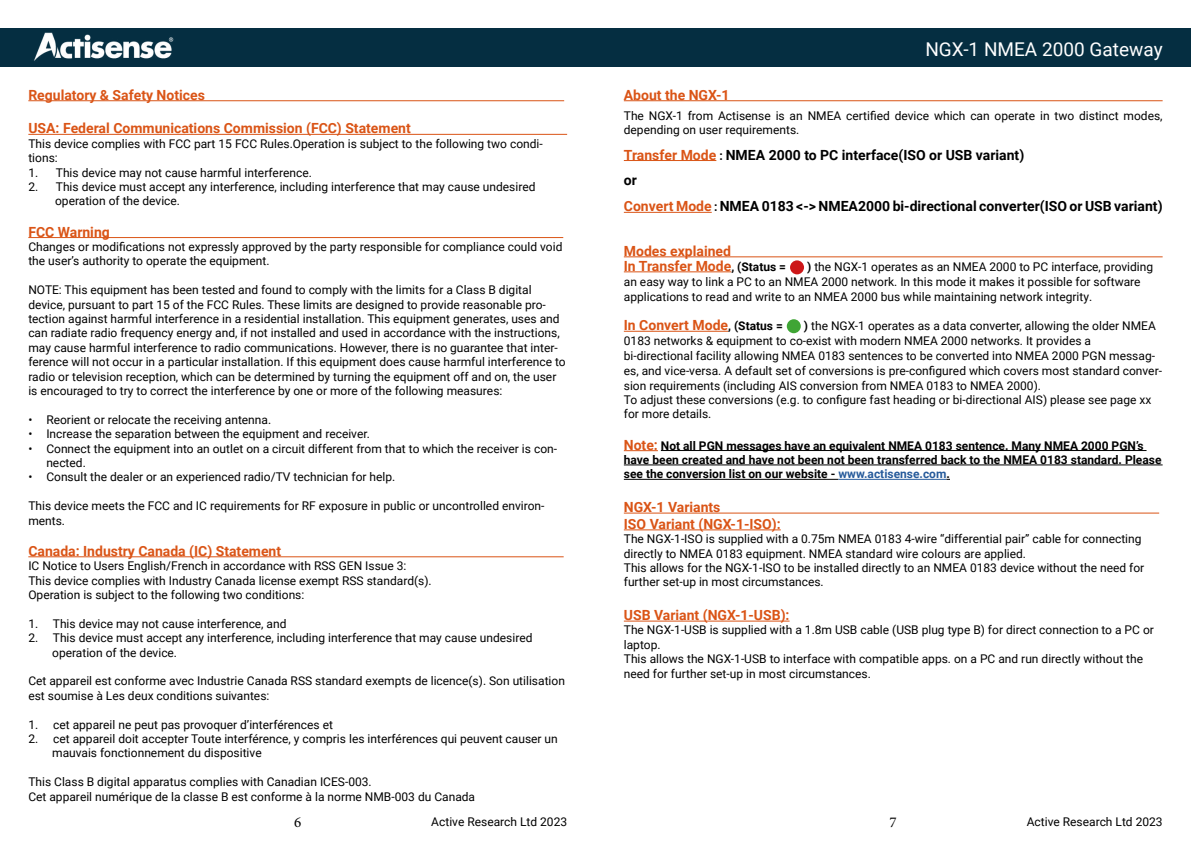
<style>
.page{position:relative;width:1191px;height:842px;background:#fff}
.page>*{position:absolute;margin:0;border:0;box-sizing:border-box;transform-origin:0 0}
.t1{font:19px "Roboto";color:#fff}
.t2{font:15px "Minion Pro";color:#000}
.t3{font:700 14px/15px "Roboto";color:#da5416}
.t4{font:700 14px/25.9px "Roboto";color:#000}
.t5{font:12px/14.4px "Roboto";color:#000}
.t6{font:700 12px/14.4px "Roboto";color:#000}
.s1{color:#da5416}
.s2{font-size:12px}
.s3{font-size:12px;color:#000}
.s4{font-weight:700}
.s5{font-size:14px;color:#da5416}
.s6{color:#275b9b}
</style>
<div class="page">
<div style="left:0;top:28px;width:1191px;height:39px;background:#052e41"></div>
<img style="left:33px;top:32px;width:141px;height:29px">
<hr style="left:624px;top:100px;width:538px;height:1px;background:#da5416">
<hr style="left:624px;top:160px;width:92px;height:1px;background:#da5416">
<hr style="left:624px;top:212px;width:87px;height:1px;background:#da5416">
<hr style="left:624px;top:256px;width:538px;height:1px;background:#da5416">
<hr style="left:624px;top:271px;width:107px;height:1px;background:#da5416">
<hr style="left:624px;top:331px;width:104px;height:1px;background:#da5416">
<hr style="left:624px;top:450px;width:34px;height:1px;background:#da5416">
<hr style="left:661px;top:450px;width:485px;height:1px;background:#000">
<hr style="left:624px;top:465px;width:538px;height:1px;background:#000">
<hr style="left:624px;top:479px;width:214px;height:1px;background:#000">
<hr style="left:838px;top:479px;width:108px;height:1px;background:#275b9b">
<hr style="left:624px;top:513px;width:535px;height:1px;background:#da5416">
<hr style="left:624px;top:529px;width:156px;height:1px;background:#da5416">
<hr style="left:624px;top:621px;width:165px;height:1px;background:#da5416">
<hr style="left:28px;top:100px;width:536px;height:1px;background:#da5416">
<hr style="left:28px;top:134px;width:539px;height:1px;background:#da5416">
<hr style="left:28px;top:237px;width:535px;height:1px;background:#da5416">
<hr style="left:28px;top:556px;width:535px;height:1px;background:#da5416">
<div style="left:785px;top:318px;width:16px;height:16px;background:#3fa535;border-radius:50%"></div>
<div style="left:784px;top:317px;width:18px;height:18px;border:2px solid #fff;border-radius:50%"></div>
<div style="left:789px;top:259px;width:16px;height:16px;background:#cd1719;border-radius:50%"></div>
<div style="left:788px;top:258px;width:18px;height:18px;border:2px solid #fff;border-radius:50%"></div>
<p class="t3" style="left:28px;top:87px;width:178px">Regulatory &amp; Safety Notices</p>
<p class="t3" style="left:28px;top:120px;width:384px">USA: Federal Communications Commission (FCC) Statement</p>
<p class="t5" style="left:28px;top:136px;width:516px">This device complies with FCC part 15 FCC Rules.Operation is subject to the following two condi&shy;tions:</p>
<p class="t5" style="left:28px;top:165px;width:285px">1. This device may not cause harmful interference.</p>
<p class="t5" style="left:55px;top:179px;width:482px;text-indent:-27px">2. This device must accept any interference, including interference that may cause undesired operation of the device.</p>
<p class="t3" style="left:28px;top:224px;width:83px">FCC Warning</p>
<p class="t5" style="left:28px;top:239px;width:535px">Changes or modifications not expressly approved by the party responsible for compliance could void the user’s authority to operate the equipment.</p>
<p class="t5" style="left:28px;top:282px;width:539px">NOTE: This equipment has been tested and found to comply with the limits for a Class B digital device, pursuant to part 15 of the FCC Rules. These limits are designed to provide reasonable pro&shy;tection against harmful interference in a residential installation. This equipment generates, uses and can radiate radio frequency energy and, if not installed and used in accordance with the instructions, may cause harmful interference to radio communications. However, there is no guarantee that inter&shy;ference will not occur in a particular installation. If this equipment does cause harmful interference to radio or television reception, which can be determined by turning the equipment off and on, the user is encouraged to try to correct the interference by one or more of the following measures:</p>
<p class="t5" style="left:28px;top:412px;width:244px">• Reorient or relocate the receiving antenna.</p>
<p class="t5" style="left:28px;top:426px;width:343px">• Increase the separation between the equipment and receiver.</p>
<p class="t5" style="left:46px;top:441px;width:512px;text-indent:-18px">• Connect the equipment into an outlet on a circuit different from that to which the receiver is con&shy;nected.</p>
<p class="t5" style="left:28px;top:469px;width:368px">• Consult the dealer or an experienced radio/TV technician for help.</p>
<p class="t5" style="left:28px;top:498px;width:517px">This device meets the FCC and IC requirements for RF exposure in public or uncontrolled environ&shy;ments.</p>
<p class="t3" style="left:28px;top:543px;width:254px">Canada: Industry Canada (IC) Statement</p>
<p class="t5" style="left:28px;top:558px;width:405px">IC Notice to Users English/French in accordance with RSS GEN Issue 3:<br>This device complies with Industry Canada license exempt RSS standard(s).<br>Operation is subject to the following two conditions:</p>
<p class="t5" style="left:28px;top:616px;width:260px">1. This device may not cause interference, and</p>
<p class="t5" style="left:52px;top:630px;width:482px;text-indent:-24px">2. This device must accept any interference, including interference that may cause undesired operation of the device.</p>
<p class="t5" style="left:28px;top:673px;width:538px">Cet appareil est conforme avec Industrie Canada RSS standard exempts de licence(s). Son utilisation est soumise à Les deux conditions suivantes:</p>
<p class="t5" style="left:28px;top:717px;width:306px">1. cet appareil ne peut pas provoquer d’interférences et</p>
<p class="t5" style="left:52px;top:731px;width:507px;text-indent:-24px">2. cet appareil doit accepter Toute interférence, y compris les interférences qui peuvent causer un mauvais fonctionnement du dispositive</p>
<p class="t5" style="left:28px;top:774px;width:448px">This Class B digital apparatus complies with Canadian ICES-003.<br>Cet appareil numérique de la classe B est conforme à la norme NMB-003 du Canada</p>
<h1 class="t1" style="left:925px;top:36px;width:239px">NGX-1 NMEA 2000 Gateway</h1>
<p class="t3" style="left:624px;top:87px;width:107px">About the NGX-1</p>
<p class="t5" style="left:624px;top:108px;width:540px">The NGX-1 from Actisense is an NMEA certified device which can operate in two distinct modes, depending on user requirements.</p>
<p class="t4" style="left:624px;top:141px;width:540px"><span class="s1">Transfer Mode</span> <span class="s2">:</span> NMEA 2000 to PC interface(ISO or USB variant)<br>or<br><span class="s1">Convert Mode</span> <span class="s2">:</span> NMEA 0183 &lt;-&gt; NMEA2000 bi-directional converter(ISO or USB variant)</p>
<p class="t3" style="left:624px;top:243px;width:164px">Modes explained<br>In Transfer Mode<span class="s3">, (Status =</span></p>
<p class="t5" style="left:624px;top:259px;width:531px;line-height:15px;text-indent:183px"><span class="s4">)</span> the NGX-1 operates as an NMEA 2000 to PC interface, providing an easy way to link a PC to an NMEA 2000 network. In this mode it makes it possible for software applications to read and write to an NMEA 2000 bus while maintaining network integrity.</p>
<p class="t3" style="left:624px;top:317px;width:161px">In Convert Mode<span class="s3">, (Status =</span></p>
<p class="t5" style="left:624px;top:318px;width:539px;line-height:14.7px;text-indent:180px"><span class="s4">)</span> the NGX-1 operates as a data converter, allowing the older NMEA 0183 networks &amp; equipment to co-exist with modern NMEA 2000 networks. It provides a bi-directional facility allowing NMEA 0183 sentences to be converted into NMEA 2000 PGN messag&shy;es, and vice-versa. A default set of conversions is pre-configured which covers most standard conver&shy;sion requirements (including AIS conversion from NMEA 0183 to NMEA 2000).<br>To adjust these conversions (e.g. to configure fast heading or bi-directional AIS) please see page xx for more details.</p>
<p class="t6" style="left:624px;top:438px;width:539px"><span class="s5">Note:</span> Not all PGN messages have an equivalent NMEA 0183 sentence. Many NMEA 2000 PGN’s have been created and have not been not been transferred back to the NMEA 0183 standard. Please see the conversion list on our website - <span class="s6">www.actisense.com</span>.</p>
<p class="t3" style="left:624px;top:498px;width:158px;line-height:16.8px">NGX-1 Variants<br>ISO Variant (NGX-1-ISO):</p>
<p class="t5" style="left:624px;top:531px;width:522px">The NGX-1-ISO is supplied with a 0.75m NMEA 0183 4-wire “differential pair” cable for connecting directly to NMEA 0183 equipment. NMEA standard wire colours are applied.<br>This allows for the NGX-1-ISO to be installed directly to an NMEA 0183 device without the need for further set-up in most circumstances.</p>
<p class="t3" style="left:624px;top:607px;width:167px">USB Variant (NGX-1-USB):</p>
<p class="t5" style="left:624px;top:622px;width:531px">The NGX-1-USB is supplied with a 1.8m USB cable (USB plug type B) for direct connection to a PC or laptop.<br>This allows the NGX-1-USB to interface with compatible apps. on a PC and run directly without the need for further set-up in most circumstances.</p>
<p class="t2" style="left:294px;top:812px;width:9px">6</p>
<p class="t5" style="left:431px;top:814px;width:137px">Active Research Ltd 2023</p>
<p class="t2" style="left:889px;top:812px;width:9px">7</p>
<p class="t5" style="left:1026px;top:814px;width:137px">Active Research Ltd 2023</p>
</div>
